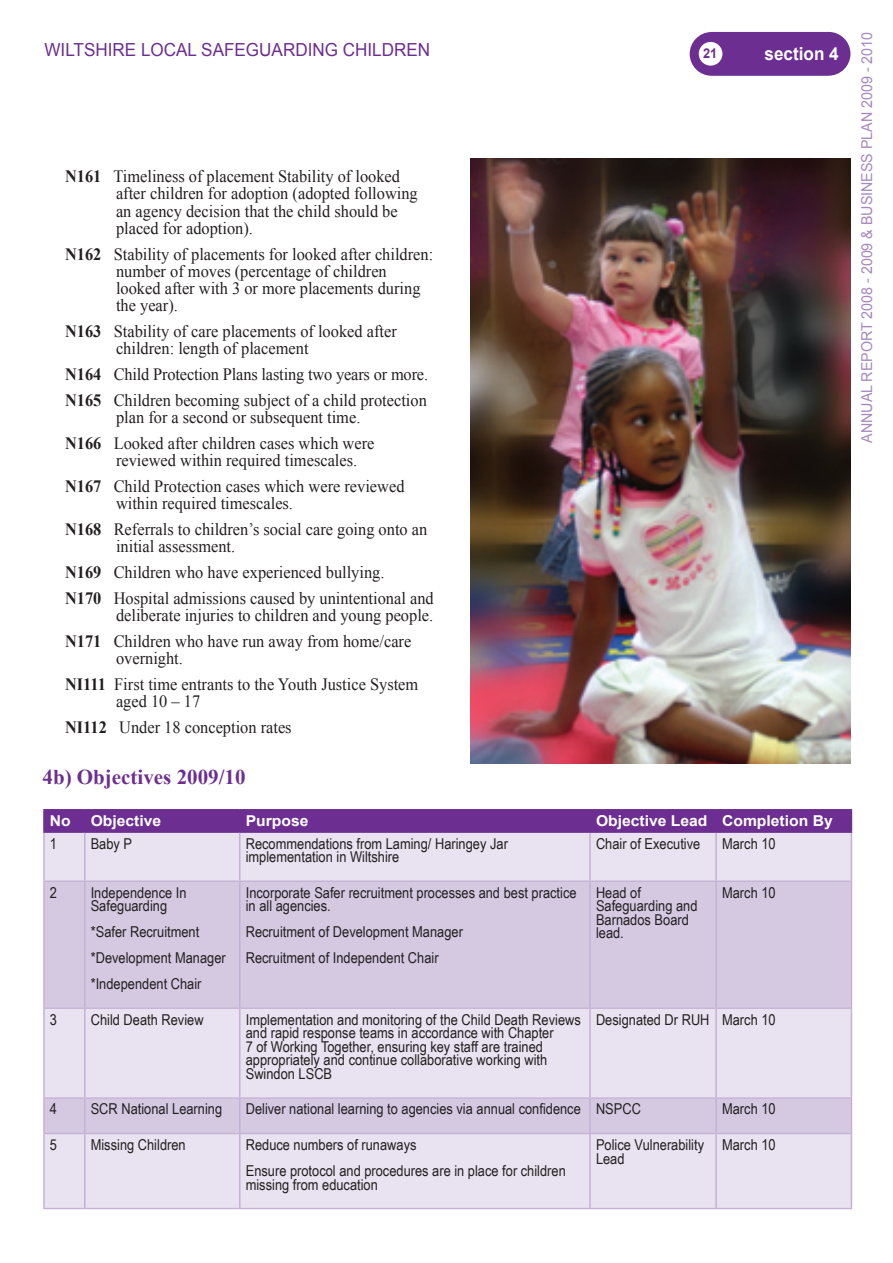
<style>
.page{position:relative;width:893px;height:1263px;background:#fff}
.page>*{position:absolute;margin:0;border:0;box-sizing:border-box;transform-origin:0 0}
.t1{font:700 21px "Times New Roman";color:#6c2e91}
.t2{font:18px "Arial";color:#6c2e91;scale:.95 1}
.t3{font:700 18px "Arial";color:#fff;scale:.95 1}
.t4{font:17.25px/25.8px "Times New Roman";color:#231f20;scale:.95 1}
.t5{font:15px/13.6px "Arial Narrow";color:#231f20;scale:1.05 1}
.t6{font:15px "Arial";color:#a688be;scale:.95 1}
.t7{font:700 15px "Arial";color:#fff;scale:1.05 1}
.t8{font:700 13.5px "Arial";color:#6c2e91;scale:.95 1}
.s1{font-weight:700}
</style>
<div class="page">
<svg style="left:690px;top:32px;width:160px;height:44px;background:#753b98"></svg>
<div style="left:699px;top:42px;width:23px;height:24px;background:#fff;border-radius:50%"></div>
<img style="left:471px;top:158px;width:379px;height:605px">
<div style="left:45px;top:833px;width:806px;height:375px;background:#e9e2f0"></div>
<svg style="left:45px;top:882px;width:806px;height:251px;background:#dcd1e6"></svg>
<hr style="left:43px;top:833px;width:2px;height:48px;background:#c4b1d5">
<hr style="left:84px;top:833px;width:2px;height:47px;background:#c4b1d5">
<hr style="left:239px;top:833px;width:2px;height:47px;background:#c4b1d5">
<hr style="left:589px;top:833px;width:2px;height:47px;background:#c4b1d5">
<hr style="left:715px;top:833px;width:2px;height:47px;background:#c4b1d5">
<hr style="left:851px;top:833px;width:1px;height:48px;background:#c4b1d5">
<hr style="left:43px;top:881px;width:2px;height:127px;background:#c4b1d5">
<hr style="left:84px;top:882px;width:2px;height:125px;background:#c4b1d5">
<hr style="left:239px;top:882px;width:2px;height:125px;background:#c4b1d5">
<hr style="left:589px;top:882px;width:2px;height:125px;background:#c4b1d5">
<hr style="left:715px;top:882px;width:2px;height:125px;background:#c4b1d5">
<hr style="left:851px;top:881px;width:1px;height:127px;background:#c4b1d5">
<hr style="left:43px;top:1008px;width:2px;height:90px;background:#c4b1d5">
<hr style="left:84px;top:1009px;width:2px;height:88px;background:#c4b1d5">
<hr style="left:239px;top:1009px;width:2px;height:88px;background:#c4b1d5">
<hr style="left:589px;top:1009px;width:2px;height:88px;background:#c4b1d5">
<hr style="left:715px;top:1009px;width:2px;height:88px;background:#c4b1d5">
<hr style="left:851px;top:1008px;width:1px;height:90px;background:#c4b1d5">
<hr style="left:43px;top:1098px;width:2px;height:35px;background:#c4b1d5">
<hr style="left:84px;top:1099px;width:2px;height:34px;background:#c4b1d5">
<hr style="left:239px;top:1099px;width:2px;height:34px;background:#c4b1d5">
<hr style="left:589px;top:1099px;width:2px;height:34px;background:#c4b1d5">
<hr style="left:715px;top:1099px;width:2px;height:34px;background:#c4b1d5">
<hr style="left:851px;top:1098px;width:1px;height:35px;background:#c4b1d5">
<hr style="left:43px;top:1133px;width:2px;height:75px;background:#c4b1d5">
<hr style="left:84px;top:1134px;width:2px;height:74px;background:#c4b1d5">
<hr style="left:239px;top:1134px;width:2px;height:74px;background:#c4b1d5">
<hr style="left:589px;top:1134px;width:2px;height:74px;background:#c4b1d5">
<hr style="left:715px;top:1134px;width:2px;height:74px;background:#c4b1d5">
<hr style="left:851px;top:1133px;width:1px;height:75px;background:#c4b1d5">
<hr style="left:45px;top:880px;width:40px;height:2px;background:#c4b1d5">
<hr style="left:85px;top:880px;width:155px;height:2px;background:#c4b1d5">
<hr style="left:240px;top:880px;width:350px;height:2px;background:#c4b1d5">
<hr style="left:590px;top:880px;width:126px;height:2px;background:#c4b1d5">
<hr style="left:716px;top:880px;width:135px;height:2px;background:#c4b1d5">
<hr style="left:45px;top:1007px;width:40px;height:2px;background:#c4b1d5">
<hr style="left:85px;top:1007px;width:155px;height:2px;background:#c4b1d5">
<hr style="left:240px;top:1007px;width:350px;height:2px;background:#c4b1d5">
<hr style="left:590px;top:1007px;width:126px;height:2px;background:#c4b1d5">
<hr style="left:716px;top:1007px;width:135px;height:2px;background:#c4b1d5">
<hr style="left:45px;top:1097px;width:40px;height:2px;background:#c4b1d5">
<hr style="left:85px;top:1097px;width:155px;height:2px;background:#c4b1d5">
<hr style="left:240px;top:1097px;width:350px;height:2px;background:#c4b1d5">
<hr style="left:590px;top:1097px;width:126px;height:2px;background:#c4b1d5">
<hr style="left:716px;top:1097px;width:135px;height:2px;background:#c4b1d5">
<hr style="left:45px;top:1133px;width:40px;height:1px;background:#c4b1d5">
<hr style="left:85px;top:1133px;width:155px;height:1px;background:#c4b1d5">
<hr style="left:240px;top:1133px;width:350px;height:1px;background:#c4b1d5">
<hr style="left:590px;top:1133px;width:126px;height:1px;background:#c4b1d5">
<hr style="left:716px;top:1133px;width:135px;height:1px;background:#c4b1d5">
<hr style="left:43px;top:809px;width:42px;height:1px;background:#6c2e91">
<hr style="left:85px;top:809px;width:155px;height:1px;background:#6c2e91">
<hr style="left:240px;top:809px;width:350px;height:1px;background:#6c2e91">
<hr style="left:590px;top:809px;width:126px;height:1px;background:#6c2e91">
<hr style="left:716px;top:809px;width:136px;height:1px;background:#6c2e91">
<hr style="left:43px;top:831px;width:42px;height:2px;background:#6c2e91">
<hr style="left:85px;top:831px;width:155px;height:2px;background:#6c2e91">
<hr style="left:240px;top:831px;width:350px;height:2px;background:#6c2e91">
<hr style="left:590px;top:831px;width:126px;height:2px;background:#6c2e91">
<hr style="left:716px;top:831px;width:136px;height:2px;background:#6c2e91">
<hr style="left:43px;top:810px;width:2px;height:21px;background:#6c2e91">
<div style="left:45px;top:810px;width:807px;height:22px;background:#6c2e91"></div>
<hr style="left:43px;top:1208px;width:42px;height:1px;background:#c4b1d5">
<hr style="left:85px;top:1208px;width:155px;height:1px;background:#c4b1d5">
<hr style="left:240px;top:1208px;width:350px;height:1px;background:#c4b1d5">
<hr style="left:590px;top:1208px;width:126px;height:1px;background:#c4b1d5">
<hr style="left:716px;top:1208px;width:136px;height:1px;background:#c4b1d5">
<p class="t2" style="left:44px;top:38px;width:408px">WILTSHIRE LOCAL SAFEGUARDING CHILDREN</p>
<p class="t8" style="left:703px;top:44px;width:17px">21</p>
<p class="t3" style="left:765px;top:41px;width:80px">section 4</p>
<p class="t4" style="left:116px;top:167px;width:319px;line-height:17.2px;text-indent:-51px"><span class="s1">N161</span> Timeliness of placement Stability of looked after children for adoption (adopted following an agency decision that the child should be placed for adoption).</p>
<p class="t4" style="left:116px;top:245px;width:335px;line-height:17.2px;text-indent:-51px"><span class="s1">N162</span> Stability of placements for looked after children: number of moves (percentage of children looked after with 3 or more placements during the year).</p>
<p class="t4" style="left:116px;top:322px;width:297px;line-height:17.2px;text-indent:-51px"><span class="s1">N163</span> Stability of care placements of looked after children: length of placement</p>
<p class="t4" style="left:65px;top:361px;width:384px"><span class="s1">N164</span> Child Protection Plans lasting two years or more.<br><span class="s1">N165</span> Children becoming subject of a child protection</p>
<p class="t4" style="left:65px;top:404px;width:327px;text-indent:51px">plan for a second or subsequent time.<br><span class="s1">N166</span> Looked after children cases which were</p>
<p class="t4" style="left:65px;top:447px;width:359px;text-align:center">reviewed within required timescales.<br><span class="s1">N167</span> Child Protection cases which were reviewed</p>
<p class="t4" style="left:65px;top:490px;width:383px;text-indent:51px">within required timescales.<br><span class="s1">N168</span> Referrals to children’s social care going onto an</p>
<p class="t4" style="left:65px;top:533px;width:390px;text-indent:51px">initial assessment.<br><span class="s1">N169</span> Children who have experienced bullying.<br><span class="s1">N170</span> Hospital admissions caused by unintentional and</p>
<p class="t4" style="left:65px;top:602px;width:389px;text-indent:51px">deliberate injuries to children and young people.<br><span class="s1">N171</span> Children who have run away from home/care</p>
<p class="t4" style="left:65px;top:645px;width:373px;text-indent:51px">overnight.<br><span class="s1">NI111</span> First time entrants to the Youth Justice System</p>
<p class="t4" style="left:65px;top:688px;width:240px;text-indent:51px">aged 10 – 17<br><span class="s1">NI112</span> Under 18 conception rates</p>
<p class="t1" style="left:43px;top:762px;width:204px">4b) Objectives 2009/10</p>
<p class="t7" style="left:50px;top:811px;width:21px">No</p>
<p class="t7" style="left:91px;top:811px;width:69px">Objective</p>
<p class="t7" style="left:246px;top:811px;width:61px">Purpose</p>
<p class="t7" style="left:596px;top:811px;width:227px">Objective Lead Completion By</p>
<p class="t5" style="left:50px;top:836px;width:8px">1</p>
<p class="t5" style="left:91px;top:836px;width:41px">Baby P</p>
<p class="t5" style="left:246px;top:836px;width:251px">Recommendations from Laming/ Haringey Jar implementation in Wiltshire</p>
<p class="t5" style="left:596px;top:836px;width:101px">Chair of Executive</p>
<p class="t5" style="left:722px;top:836px;width:53px">March 10</p>
<p class="t5" style="left:50px;top:885px;width:8px">2</p>
<p class="t5" style="left:91px;top:885px;width:93px">Independence In<br>Safeguarding</p>
<p class="t5" style="left:91px;top:918px;width:130px;line-height:26px">*Safer Recruitment *Development Manager *Independent Chair</p>
<p class="t5" style="left:246px;top:885px;width:317px">Incorporate Safer recruitment processes and best practice in all agencies.</p>
<p class="t5" style="left:246px;top:918px;width:208px;line-height:26px">Recruitment of Development Manager<br>Recruitment of Independent Chair</p>
<p class="t5" style="left:596px;top:885px;width:98px">Head of<br>Safeguarding and<br>Barnados Board lead.</p>
<p class="t5" style="left:722px;top:885px;width:53px">March 10</p>
<p class="t5" style="left:50px;top:1012px;width:8px">3</p>
<p class="t5" style="left:91px;top:1012px;width:109px">Child Death Review</p>
<p class="t5" style="left:246px;top:1012px;width:321px">Implementation and monitoring of the Child Death Reviews and rapid response teams in accordance with Chapter<br>7 of Working Together, ensuring key staff are trained appropriately and continue collaborative working with Swindon LSCB</p>
<p class="t5" style="left:596px;top:1012px;width:173px">Designated Dr RUH March 10</p>
<p class="t5" style="left:50px;top:1102px;width:8px">4</p>
<p class="t5" style="left:91px;top:1102px;width:127px">SCR National Learning</p>
<p class="t5" style="left:246px;top:1102px;width:378px">Deliver national learning to agencies via annual confidence NSPCC</p>
<p class="t5" style="left:722px;top:1102px;width:53px">March 10</p>
<p class="t5" style="left:50px;top:1137px;width:8px">5</p>
<p class="t5" style="left:91px;top:1137px;width:92px">Missing Children</p>
<p class="t5" style="left:246px;top:1131px;width:306px;line-height:26px">Reduce numbers of runaways<br>Ensure protocol and procedures are in place for children</p>
<p class="t5" style="left:246px;top:1177px;width:127px">missing from education</p>
<p class="t5" style="left:596px;top:1137px;width:104px">Police Vulnerability<br>Lead</p>
<p class="t5" style="left:722px;top:1137px;width:53px">March 10</p>
<p class="t6" style="left:857px;top:443px;width:434px;rotate:-90deg">ANNUAL REPORT 2008 - 2009 &amp; BUSINESS PLAN 2009 - 2010</p>
</div>
